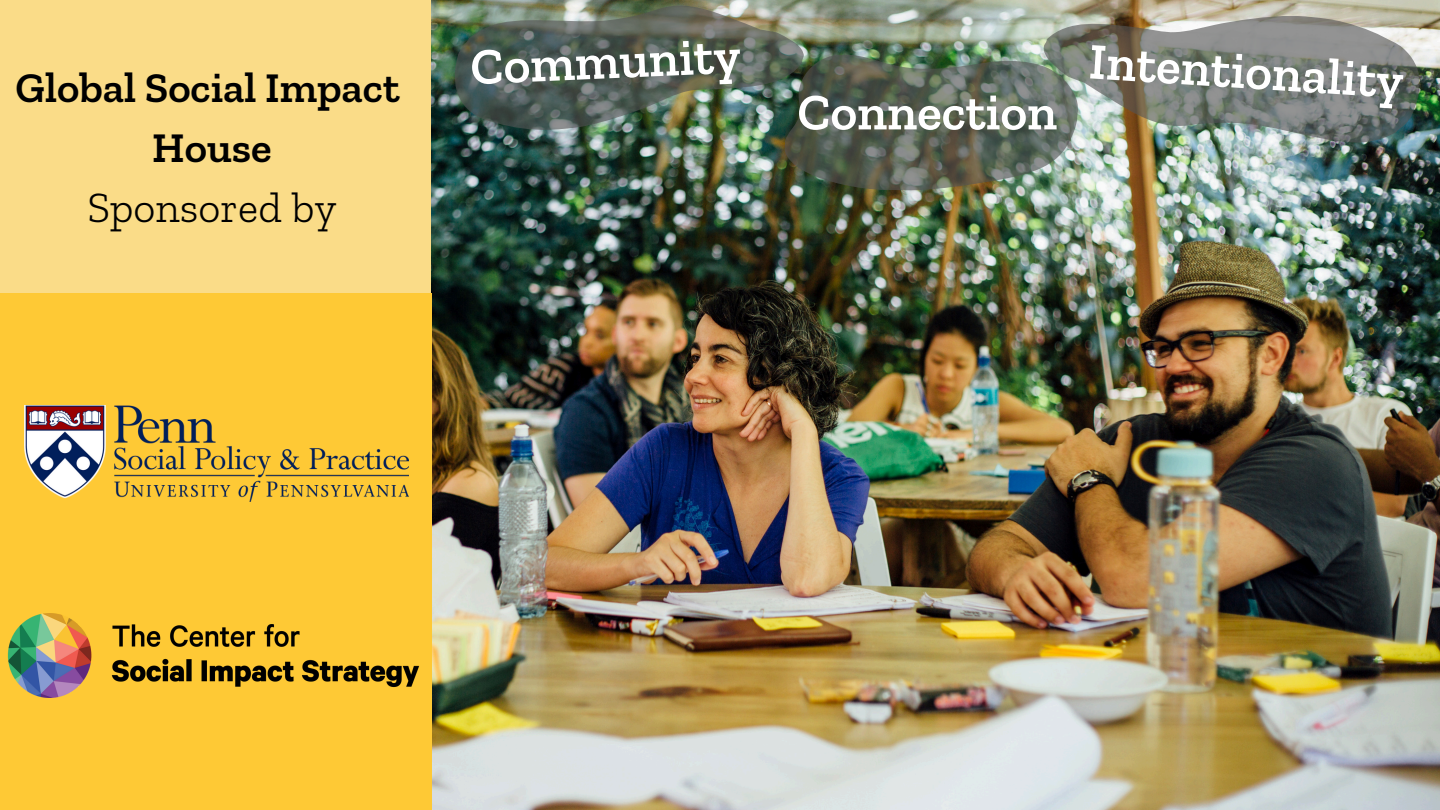
<style>
.page{position:relative;width:1440px;height:810px;background:#fff}
.page>*{position:absolute;margin:0;border:0;box-sizing:border-box;transform-origin:0 0}
.t1{font:600 51.3px "Zilla Slab";color:#fff}
.t2{font:600 43px "Zilla Slab";color:#000}
.t3{font:300 43px "Zilla Slab";color:#000}
</style>
<div class="page">
<img style="left:431px;top:0;width:1009px;height:810px">
<div style="left:0;top:0;width:431px;height:302px;background:#fadc88"></div>
<div style="left:0;top:293px;width:431px;height:517px;background:#fec935"></div>
<img style="left:448px;top:0;width:362px;height:143px">
<img style="left:783px;top:53px;width:296px;height:143px">
<img style="left:1039px;top:0;width:385px;height:147px">
<img style="left:7px;top:614px;width:413px;height:83px">
<img style="left:25px;top:405px;width:383px;height:97px">
<p class="t2" style="left:16px;top:61px;width:386px">Global Social Impact</p>
<p class="t2" style="left:152px;top:121px;width:121px">House</p>
<p class="t3" style="left:88px;top:181px;width:250px">Sponsored by</p>
<p class="t1" style="left:469px;top:37px;width:272px;rotate:-3deg">Community</p>
<h1 class="t1" style="left:797px;top:81px;width:261px">Connection</h1>
<p class="t1" style="left:1092px;top:29px;width:316px;rotate:4deg">Intentionality</p>
</div>
